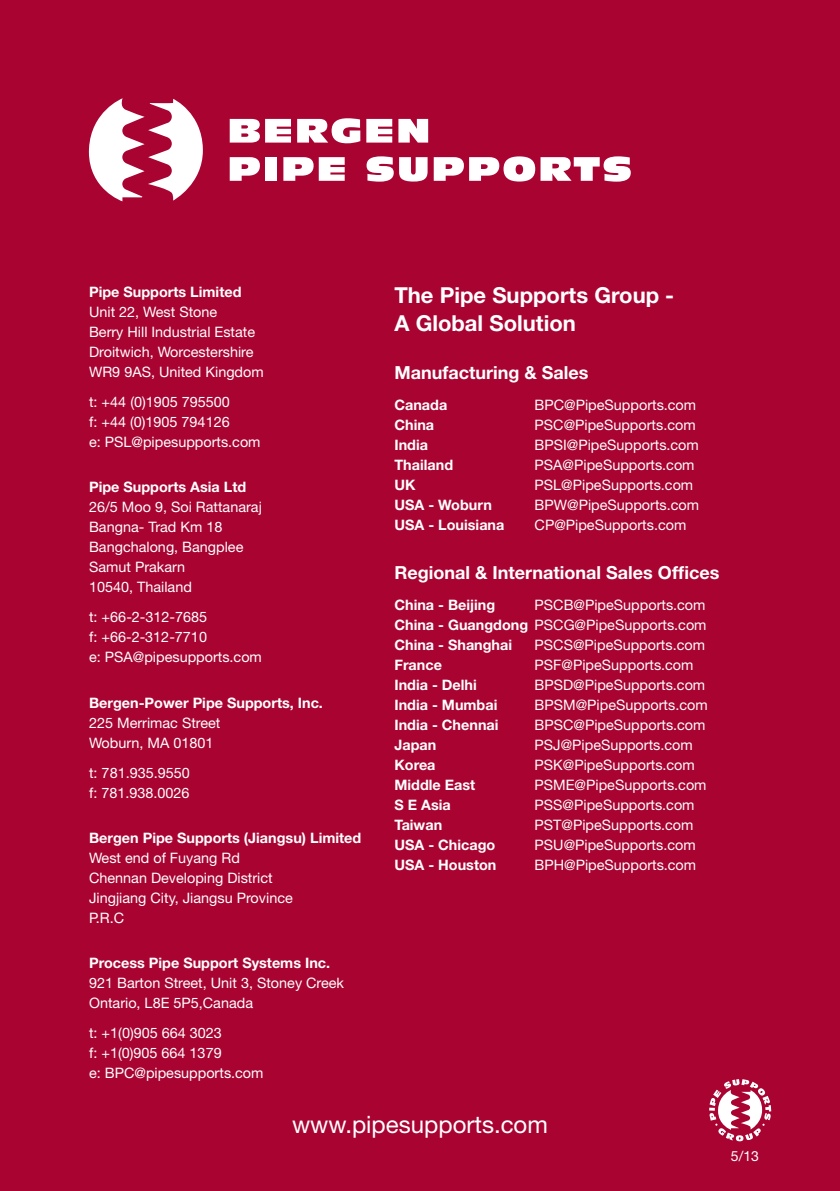
<style>
.page{position:relative;width:840px;height:1191px;background:#fff}
.page>*{position:absolute;margin:0;border:0;box-sizing:border-box;transform-origin:0 0}
.t1{font:24px "Helvetica Neue";color:#fff}
.t2{font:700 22px/28px "Helvetica Neue";color:#fff}
.t3{font:700 18px "Helvetica Neue";color:#fff}
.t4{font:14.4px/20px "Helvetica Neue";color:#fff}
.t5{font:700 14.4px "Helvetica Neue";color:#fff}
.t6{font:14px "Helvetica Neue";color:#fff}
.s1{font-weight:700}
</style>
<div class="page">
<div style="left:0;top:0;width:839px;height:1191px;background:#a90332"></div>
<img style="left:839px;top:501px;width:1px;height:690px">
<svg style="left:709px;top:1079px;width:61px;height:62px"></svg>
<svg style="left:89px;top:98px;width:114px;height:103px"></svg>
<svg style="left:229px;top:119px;width:62px;height:24px"></svg>
<svg style="left:297px;top:118px;width:63px;height:25px"></svg>
<svg style="left:366px;top:119px;width:26px;height:24px"></svg>
<svg style="left:398px;top:119px;width:30px;height:24px"></svg>
<svg style="left:229px;top:157px;width:31px;height:24px"></svg>
<div style="left:265px;top:157px;width:12px;height:24px;background:#fff"></div>
<svg style="left:283px;top:157px;width:61px;height:24px"></svg>
<svg style="left:366px;top:156px;width:27px;height:26px"></svg>
<svg style="left:399px;top:157px;width:28px;height:24px"></svg>
<svg style="left:433px;top:157px;width:30px;height:24px"></svg>
<svg style="left:469px;top:156px;width:161px;height:26px"></svg>
<p class="t5" style="left:89px;top:286px;width:154px">Pipe Supports Limited</p>
<p class="t4" style="left:89px;top:303px;width:176px">Unit 22, West Stone<br>Berry Hill Industrial Estate<br>Droitwich, Worcestershire<br>WR9 9AS, United Kingdom</p>
<p class="t4" style="left:89px;top:393px;width:173px">t: +44 (0)1905 795500<br>f: +44 (0)1905 794126<br>e: PSL@pipesupports.com</p>
<p class="t5" style="left:89px;top:482px;width:159px">Pipe Supports Asia Ltd</p>
<p class="t4" style="left:89px;top:498px;width:174px">26/5 Moo 9, Soi Rattanaraj<br>Bangna- Trad Km 18<br>Bangchalong, Bangplee<br>Samut Prakarn<br>10540, Thailand</p>
<p class="t4" style="left:89px;top:608px;width:174px">t: +66-2-312-7685<br>f: +66-2-312-7710<br>e: PSA@pipesupports.com</p>
<p class="t5" style="left:89px;top:697px;width:235px">Bergen-Power Pipe Supports, Inc.</p>
<p class="t4" style="left:89px;top:713px;width:133px">225 Merrimac Street<br>Woburn, MA 01801</p>
<p class="t4" style="left:89px;top:763px;width:102px">t: 781.935.9550 f: 781.938.0026</p>
<p class="t5" style="left:89px;top:832px;width:273px">Bergen Pipe Supports (Jiangsu) Limited</p>
<p class="t4" style="left:89px;top:849px;width:205px">West end of Fuyang Rd<br>Chennan Developing District<br>Jingjiang City, Jiangsu Province<br>P.R.C</p>
<p class="t5" style="left:89px;top:958px;width:242px">Process Pipe Support Systems Inc.</p>
<p class="t4" style="left:89px;top:974px;width:256px">921 Barton Street, Unit 3, Stoney Creek<br>Ontario, L8E 5P5,Canada</p>
<p class="t4" style="left:89px;top:1024px;width:176px">t: +1(0)905 664 3023<br>f: +1(0)905 664 1379<br>e: BPC@pipesupports.com</p>
<h2 class="t2" style="left:394px;top:283px;width:281px">The Pipe Supports Group -<br>A Global Solution</h2>
<p class="t3" style="left:394px;top:366px;width:195px">Manufacturing &amp; Sales</p>
<p class="t5" style="left:394px;top:400px;width:54px">Canada</p>
<p class="t4" style="left:534px;top:396px;width:163px">BPC@PipeSupports.com</p>
<p class="t5" style="left:394px;top:420px;width:41px">China</p>
<p class="t4" style="left:534px;top:416px;width:162px">PSC@PipeSupports.com</p>
<p class="t5" style="left:394px;top:440px;width:35px">India</p>
<p class="t4" style="left:534px;top:436px;width:166px">BPSI@PipeSupports.com</p>
<p class="t5" style="left:394px;top:460px;width:60px">Thailand</p>
<p class="t4" style="left:534px;top:456px;width:161px">PSA@PipeSupports.com</p>
<p class="t5" style="left:394px;top:480px;width:23px">UK</p>
<p class="t4" style="left:534px;top:476px;width:160px">PSL@PipeSupports.com</p>
<p class="t5" style="left:394px;top:500px;width:99px">USA - Woburn</p>
<p class="t4" style="left:534px;top:496px;width:166px">BPW@PipeSupports.com</p>
<p class="t5" style="left:394px;top:520px;width:111px">USA - Louisiana</p>
<p class="t4" style="left:534px;top:516px;width:153px">CP@PipeSupports.com</p>
<p class="t3" style="left:394px;top:566px;width:326px">Regional &amp; International Sales Offices</p>
<p class="t5" style="left:394px;top:600px;width:102px">China - Beijing</p>
<p class="t4" style="left:394px;top:596px;width:313px;text-align:justify;text-indent:140px">PSCB@PipeSupports.com <span class="s1">China - Guangdong</span> PSCG@PipeSupports.com <span class="s1">China - Shanghai</span></p>
<p class="t4" style="left:534px;top:636px;width:172px">PSCS@PipeSupports.com</p>
<p class="t5" style="left:394px;top:660px;width:49px">France</p>
<p class="t4" style="left:534px;top:656px;width:160px">PSF@PipeSupports.com</p>
<p class="t5" style="left:394px;top:680px;width:84px">India - Delhi</p>
<p class="t4" style="left:534px;top:676px;width:172px">BPSD@PipeSupports.com</p>
<p class="t5" style="left:394px;top:700px;width:104px">India - Mumbai</p>
<p class="t4" style="left:534px;top:696px;width:174px">BPSM@PipeSupports.com</p>
<p class="t5" style="left:394px;top:720px;width:105px">India - Chennai</p>
<p class="t4" style="left:534px;top:716px;width:172px">BPSC@PipeSupports.com</p>
<p class="t5" style="left:394px;top:740px;width:43px">Japan</p>
<p class="t4" style="left:534px;top:736px;width:159px">PSJ@PipeSupports.com</p>
<p class="t5" style="left:394px;top:760px;width:43px">Korea</p>
<p class="t4" style="left:534px;top:756px;width:162px">PSK@PipeSupports.com</p>
<p class="t5" style="left:394px;top:780px;width:82px">Middle East</p>
<p class="t4" style="left:534px;top:776px;width:173px">PSME@PipeSupports.com</p>
<p class="t5" style="left:394px;top:800px;width:58px">S E Asia</p>
<p class="t4" style="left:534px;top:796px;width:161px">PSS@PipeSupports.com</p>
<p class="t5" style="left:394px;top:820px;width:49px">Taiwan</p>
<p class="t4" style="left:534px;top:816px;width:160px">PST@PipeSupports.com</p>
<p class="t5" style="left:394px;top:840px;width:102px">USA - Chicago</p>
<p class="t4" style="left:534px;top:836px;width:162px">PSU@PipeSupports.com</p>
<p class="t5" style="left:394px;top:860px;width:103px">USA - Houston</p>
<p class="t4" style="left:534px;top:856px;width:163px">BPH@PipeSupports.com</p>
<h1 class="t1" style="left:292px;top:1116px;width:257px">www.pipesupports.com</h1>
<p class="t6" style="left:730px;top:1150px;width:30px">5/13</p>
</div>
